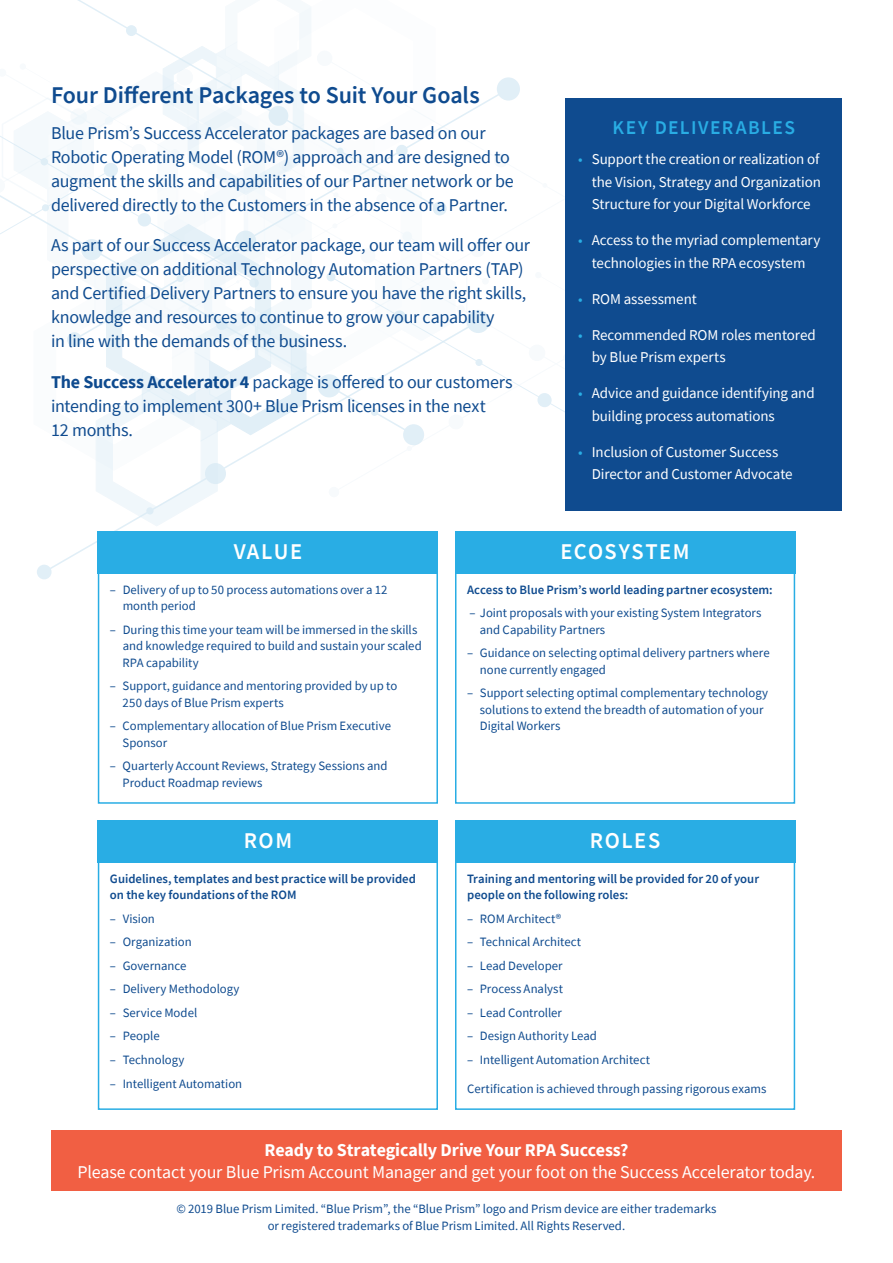
<style>
.page{position:relative;width:893px;height:1263px;background:#fff}
.page>*{position:absolute;margin:0;border:0;box-sizing:border-box;transform-origin:0 0}
.t1{font:600 24px "Source Sans Pro";letter-spacing:-.01em;color:#0f4b8f}
.t2{font:600 22.5px "Source Sans Pro";letter-spacing:.07em;color:#fff}
.t3{font:600 19.5px "Source Sans Pro";letter-spacing:.08em;color:#29ade4}
.t4{font:18px/24px "Source Sans Pro";letter-spacing:-.015em;color:#0f4b8f}
.t5{font:18px "Source Sans Pro";letter-spacing:-.01em;color:#fff}
.t6{font:700 18px "Source Sans Pro";letter-spacing:-.01em;color:#fff}
.t7{font:15px/22.5px "Source Sans Pro";letter-spacing:-.005em;color:#fff}
.t8{font:12.75px/16.5px "Source Sans Pro";color:#0f4b8f}
.t9{font:600 12.75px/16.5px "Source Sans Pro";color:#0f4b8f}
.s1{font-weight:700}
.s2{color:#29ade4}
</style>
<div class="page">
<svg style="left:489px;top:305px;width:77px;height:192px"></svg>
<svg style="left:489px;top:77px;width:77px;height:154px"></svg>
<svg style="left:0;top:0;width:489px;height:526px"></svg>
<div style="left:98px;top:531px;width:340px;height:273px;border:2px solid #29ade4"></div>
<div style="left:98px;top:531px;width:340px;height:43px;background:#29ade4"></div>
<div style="left:455px;top:531px;width:340px;height:273px;border:2px solid #29ade4"></div>
<div style="left:455px;top:531px;width:340px;height:43px;background:#29ade4"></div>
<div style="left:98px;top:821px;width:340px;height:289px;border:2px solid #29ade4"></div>
<div style="left:98px;top:821px;width:340px;height:42px;background:#29ade4"></div>
<div style="left:455px;top:821px;width:340px;height:289px;border:2px solid #29ade4"></div>
<div style="left:455px;top:821px;width:340px;height:42px;background:#29ade4"></div>
<div style="left:51px;top:1130px;width:791px;height:61px;background:#f15f43"></div>
<div style="left:566px;top:98px;width:276px;height:412px;background:#0f4b8f"></div>
<h1 class="t1" style="left:51px;top:79px;width:430px">Four Different Packages to Suit Your Goals</h1>
<p class="t4" style="left:51px;top:121px;width:464px">Blue Prism’s Success Accelerator packages are based on our Robotic Operating Model (ROM®) approach and are designed to augment the skills and capabilities of our Partner network or be delivered directly to the Customers in the absence of a Partner.</p>
<p class="t4" style="left:51px;top:233px;width:481px">As part of our Success Accelerator package, our team will offer our perspective on additional Technology Automation Partners (TAP) and Certified Delivery Partners to ensure you have the right skills, knowledge and resources to continue to grow your capability<br>in line with the demands of the business.</p>
<h3 class="t4" style="left:51px;top:369px;width:463px"><span class="s1">The Success Accelerator 4</span> package is offered to our customers intending to implement 300+ Blue Prism licenses in the next<br>12 months.</h3>
<h2 class="t2" style="left:234px;top:537px;width:70px">VALUE</h2>
<h3 class="t3" style="left:612px;top:114px;width:184px">KEY DELIVERABLES</h3>
<p class="t7" style="left:592px;top:148px;width:231px;text-align:justify;text-indent:-14px"><span class="s2">•</span> Support the creation or realization of the Vision, Strategy and Organization Structure for your Digital Workforce</p>
<p class="t7" style="left:578px;top:229px;width:244px;text-align:center"><span class="s2">•</span> Access to the myriad complementary technologies in the RPA ecosystem</p>
<p class="t7" style="left:578px;top:288px;width:120px"><span class="s2">•</span> ROM assessment</p>
<p class="t7" style="left:592px;top:324px;width:226px;text-indent:-14px"><span class="s2">•</span> Recommended ROM roles mentored by Blue Prism experts</p>
<p class="t7" style="left:592px;top:382px;width:224px;text-indent:-14px"><span class="s2">•</span> Advice and guidance identifying and building process automations</p>
<p class="t7" style="left:592px;top:441px;width:202px;text-indent:-14px"><span class="s2">•</span> Inclusion of Customer Success<br>Director and Customer Advocate</p>
<h2 class="t2" style="left:561px;top:537px;width:130px">ECOSYSTEM</h2>
<p class="t8" style="left:123px;top:581px;width:266px;text-indent:-13px">– Delivery of up to 50 process automations over a 12 month period</p>
<p class="t8" style="left:123px;top:621px;width:301px;text-indent:-13px">– During this time your team will be immersed in the skills and knowledge required to build and sustain your scaled<br>RPA capability</p>
<p class="t8" style="left:123px;top:678px;width:276px;text-indent:-13px">– Support, guidance and mentoring provided by up to<br>250 days of Blue Prism experts</p>
<p class="t8" style="left:123px;top:718px;width:270px;text-indent:-13px">– Complementary allocation of Blue Prism Executive<br>Sponsor</p>
<p class="t8" style="left:123px;top:758px;width:266px;text-indent:-13px">– Quarterly Account Reviews, Strategy Sessions and<br>Product Roadmap reviews</p>
<h2 class="t2" style="left:244px;top:826px;width:50px">ROM</h2>
<p class="t9" style="left:110px;top:870px;width:308px">Guidelines, templates and best practice will be provided on the key foundations of the ROM</p>
<p class="t8" style="left:110px;top:910px;width:46px">– Vision</p>
<p class="t8" style="left:110px;top:934px;width:83px">– Organization</p>
<p class="t8" style="left:110px;top:957px;width:78px">– Governance</p>
<p class="t8" style="left:110px;top:981px;width:131px">– Delivery Methodology</p>
<p class="t8" style="left:110px;top:1004px;width:89px">– Service Model</p>
<p class="t8" style="left:110px;top:1028px;width:51px">– People</p>
<p class="t8" style="left:110px;top:1051px;width:76px">– Technology</p>
<p class="t8" style="left:110px;top:1075px;width:134px">– Intelligent Automation</p>
<p class="t9" style="left:467px;top:581px;width:307px">Access to Blue Prism’s world leading partner ecosystem:</p>
<p class="t8" style="left:480px;top:605px;width:283px;text-indent:-10px">– Joint proposals with your existing System Integrators and Capability Partners</p>
<p class="t8" style="left:480px;top:645px;width:291px;text-indent:-13px">– Guidance on selecting optimal delivery partners where none currently engaged</p>
<p class="t8" style="left:480px;top:685px;width:290px;text-indent:-13px">– Support selecting optimal complementary technology solutions to extend the breadth of automation of your<br>Digital Workers</p>
<h2 class="t2" style="left:590px;top:826px;width:72px">ROLES</h2>
<p class="t9" style="left:467px;top:870px;width:293px">Training and mentoring will be provided for 20 of your people on the following roles:</p>
<p class="t8" style="left:467px;top:910px;width:96px">– ROM Architect®</p>
<p class="t8" style="left:467px;top:934px;width:116px">– Technical Architect</p>
<p class="t8" style="left:467px;top:957px;width:97px">– Lead Developer</p>
<p class="t8" style="left:467px;top:981px;width:97px">– Process Analyst</p>
<p class="t8" style="left:467px;top:1004px;width:96px">– Lead Controller</p>
<p class="t8" style="left:467px;top:1028px;width:131px">– Design Authority Lead</p>
<p class="t8" style="left:467px;top:1051px;width:184px">– Intelligent Automation Architect</p>
<p class="t8" style="left:467px;top:1081px;width:301px">Certification is achieved through passing rigorous exams</p>
<h3 class="t6" style="left:265px;top:1138px;width:365px">Ready to Strategically Drive Your RPA Success?</h3>
<h3 class="t5" style="left:78px;top:1160px;width:739px">Please contact your Blue Prism Account Manager and get your foot on the Success Accelerator today.</h3>
<p class="t8" style="left:176px;top:1200px;width:542px;text-align:center">© 2019 Blue Prism Limited. “Blue Prism”, the “Blue Prism” logo and Prism device are either trademarks or registered trademarks of Blue Prism Limited. All Rights Reserved.</p>
</div>
